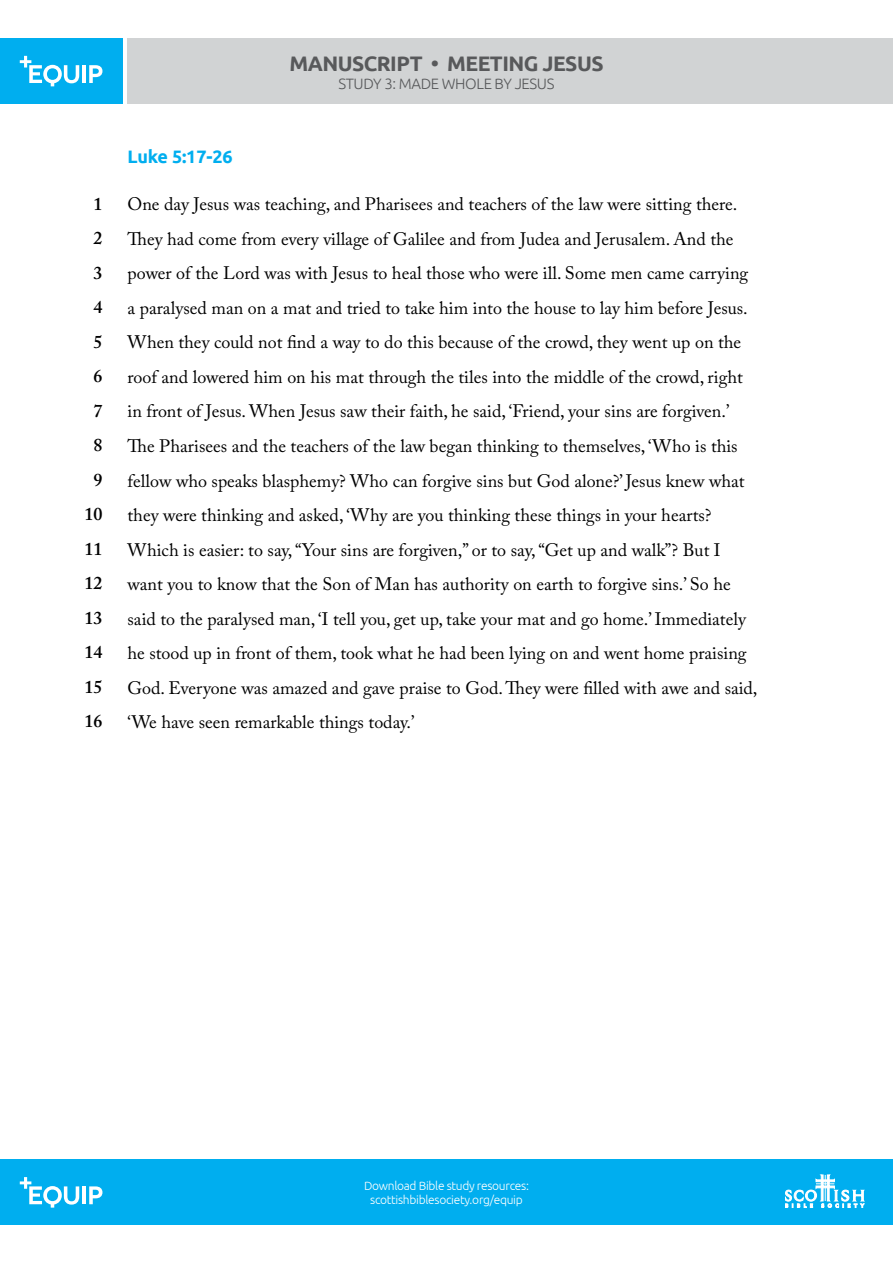
<style>
.page{position:relative;width:893px;height:1263px;background:#fff}
.page>*{position:absolute;margin:0;border:0;box-sizing:border-box;transform-origin:0 0}
.t1{font:700 21px "Ubuntu";letter-spacing:-.025em;color:#58595b}
.t2{font:18px/34.5px "Adobe Caslon Pro";color:#000}
.t3{font:600 18px/34.5px "Adobe Caslon Pro";color:#000;text-align:center}
.t4{font:700 18px "Ubuntu";letter-spacing:-.01em;color:#00aeef}
.t5{font:300 15px "Ubuntu";letter-spacing:-.025em;color:#58595b}
.t6{font:300 12px/14.4px "Ubuntu";letter-spacing:-.025em;color:#fff;text-align:center}
</style>
<div class="page">
<div style="left:0;top:1159px;width:893px;height:66px;background:#00aeef"></div>
<hr style="left:82px;top:1186px;width:4px;height:18px;background:#fff">
<svg style="left:89px;top:1186px;width:13px;height:18px"></svg>
<svg style="left:20px;top:1177px;width:59px;height:30px"></svg>
<div style="left:0;top:38px;width:122px;height:66px;background:#00aeef"></div>
<div style="left:128px;top:38px;width:765px;height:66px;background:#d1d3d4"></div>
<hr style="left:82px;top:65px;width:4px;height:18px;background:#fff">
<svg style="left:89px;top:65px;width:13px;height:18px"></svg>
<svg style="left:20px;top:56px;width:59px;height:30px"></svg>
<svg style="left:785px;top:1175px;width:79px;height:33px"></svg>
<p class="t3" style="left:84px;top:186px;width:19px">1<br>2<br>3<br>4<br>5<br>6<br>7<br>8<br>9<br>10<br>11<br>12<br>13<br>14<br>15<br>16</p>
<p class="t1" style="left:289px;top:50px;width:316px">MANUSCRIPT • MEETING JESUS</p>
<p class="t5" style="left:338px;top:74px;width:218px">STUDY 3: MADE WHOLE BY JESUS</p>
<p class="t4" style="left:128px;top:146px;width:107px">Luke 5:17-26</p>
<p class="t2" style="left:128px;top:187px;width:631px">One day Jesus was teaching, and Pharisees and teachers of the law were sitting there.<br>They had come from every village of Galilee and from Judea and Jerusalem. And the power of the Lord was with Jesus to heal those who were ill. Some men came carrying a paralysed man on a mat and tried to take him into the house to lay him before Jesus.<br>When they could not find a way to do this because of the crowd, they went up on the roof and lowered him on his mat through the tiles into the middle of the crowd, right in front of Jesus. When Jesus saw their faith, he said, ‘Friend, your sins are forgiven.’ The Pharisees and the teachers of the law began thinking to themselves, ‘Who is this fellow who speaks blasphemy? Who can forgive sins but God alone?’ Jesus knew what they were thinking and asked, ‘Why are you thinking these things in your hearts?<br>Which is easier: to say, “Your sins are forgiven,” or to say, “Get up and walk”? But I want you to know that the Son of Man has authority on earth to forgive sins.’ So he said to the paralysed man, ‘I tell you, get up, take your mat and go home.’ Immediately he stood up in front of them, took what he had been lying on and went home praising God. Everyone was amazed and gave praise to God. They were filled with awe and said, ‘We have seen remarkable things today.’</p>
<p class="t6" style="left:364px;top:1178px;width:166px">Download Bible study resources: scottishbiblesociety.org/equip</p>
</div>
